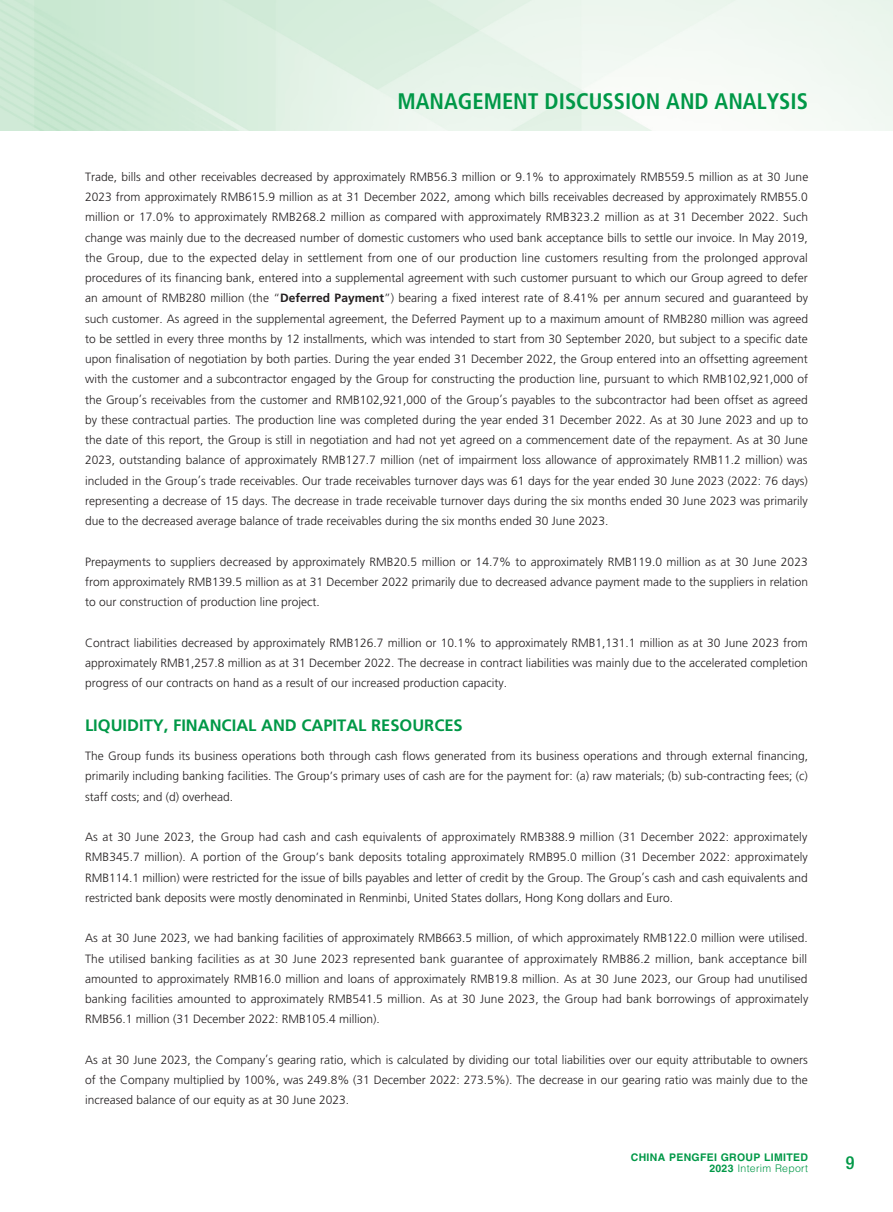
<style>
.page{position:relative;width:893px;height:1212px;background:#fff}
.page>*{position:absolute;margin:0;border:0;box-sizing:border-box;transform-origin:0 0}
.t1{font:700 condensed 22.5px "Frutiger LT Std";color:#009847}
.t2{font:500 condensed 18px "Helvetica Neue LT Std";color:#009847}
.t3{font:700 16.5px "Frutiger LT Std";color:#009847}
.t4{font:300 12px/20.2px "Frutiger LT Std";color:#231f20;text-align:justify}
.t5{font:700 10.5px/10.5px "Helvetica LT Std";letter-spacing:.03em;color:#009847;text-align:right}
.s1{font-weight:700}
.s2{font-weight:300}
</style>
<div class="page">
<h1 class="t1" style="left:397px;top:87px;width:412px">MANAGEMENT DISCUSSION AND ANALYSIS</h1>
<p class="t4" style="left:85px;top:167px;width:725px">Trade, bills and other receivables decreased by approximately RMB56.3 million or 9.1% to approximately RMB559.5 million as at 30 June 2023 from approximately RMB615.9 million as at 31 December 2022, among which bills receivables decreased by approximately RMB55.0 million or 17.0% to approximately RMB268.2 million as compared with approximately RMB323.2 million as at 31 December 2022. Such change was mainly due to the decreased number of domestic customers who used bank acceptance bills to settle our invoice. In May 2019, the Group, due to the expected delay in settlement from one of our production line customers resulting from the prolonged approval procedures of its financing bank, entered into a supplemental agreement with such customer pursuant to which our Group agreed to defer an amount of RMB280 million (the “<span class="s1">Deferred Payment</span>”) bearing a fixed interest rate of 8.41% per annum secured and guaranteed by such customer. As agreed in the supplemental agreement, the Deferred Payment up to a maximum amount of RMB280 million was agreed to be settled in every three months by 12 installments, which was intended to start from 30 September 2020, but subject to a specific date upon finalisation of negotiation by both parties. During the year ended 31 December 2022, the Group entered into an offsetting agreement with the customer and a subcontractor engaged by the Group for constructing the production line, pursuant to which RMB102,921,000 of the Group’s receivables from the customer and RMB102,921,000 of the Group’s payables to the subcontractor had been offset as agreed by these contractual parties. The production line was completed during the year ended 31 December 2022. As at 30 June 2023 and up to the date of this report, the Group is still in negotiation and had not yet agreed on a commencement date of the repayment. As at 30 June 2023, outstanding balance of approximately RMB127.7 million (net of impairment loss allowance of approximately RMB11.2 million) was included in the Group’s trade receivables. Our trade receivables turnover days was 61 days for the year ended 30 June 2023 (2022: 76 days) representing a decrease of 15 days. The decrease in trade receivable turnover days during the six months ended 30 June 2023 was primarily due to the decreased average balance of trade receivables during the six months ended 30 June 2023.</p>
<p class="t4" style="left:85px;top:551px;width:725px">Prepayments to suppliers decreased by approximately RMB20.5 million or 14.7% to approximately RMB119.0 million as at 30 June 2023 from approximately RMB139.5 million as at 31 December 2022 primarily due to decreased advance payment made to the suppliers in relation to our construction of production line project.</p>
<p class="t4" style="left:85px;top:632px;width:724px">Contract liabilities decreased by approximately RMB126.7 million or 10.1% to approximately RMB1,131.1 million as at 30 June 2023 from approximately RMB1,257.8 million as at 31 December 2022. The decrease in contract liabilities was mainly due to the accelerated completion progress of our contracts on hand as a result of our increased production capacity.</p>
<h3 class="t3" style="left:85px;top:716px;width:379px">LIQUIDITY, FINANCIAL AND CAPITAL RESOURCES</h3>
<p class="t4" style="left:85px;top:746px;width:725px">The Group funds its business operations both through cash flows generated from its business operations and through external financing, primarily including banking facilities. The Group’s primary uses of cash are for the payment for: (a) raw materials; (b) sub-contracting fees; (c) staff costs; and (d) overhead.</p>
<p class="t4" style="left:85px;top:827px;width:724px">As at 30 June 2023, the Group had cash and cash equivalents of approximately RMB388.9 million (31 December 2022: approximately RMB345.7 million). A portion of the Group’s bank deposits totaling approximately RMB95.0 million (31 December 2022: approximately RMB114.1 million) were restricted for the issue of bills payables and letter of credit by the Group. The Group’s cash and cash equivalents and restricted bank deposits were mostly denominated in Renminbi, United States dollars, Hong Kong dollars and Euro.</p>
<p class="t4" style="left:85px;top:928px;width:725px">As at 30 June 2023, we had banking facilities of approximately RMB663.5 million, of which approximately RMB122.0 million were utilised.<br>The utilised banking facilities as at 30 June 2023 represented bank guarantee of approximately RMB86.2 million, bank acceptance bill amounted to approximately RMB16.0 million and loans of approximately RMB19.8 million. As at 30 June 2023, our Group had unutilised banking facilities amounted to approximately RMB541.5 million. As at 30 June 2023, the Group had bank borrowings of approximately RMB56.1 million (31 December 2022: RMB105.4 million).</p>
<p class="t4" style="left:85px;top:1050px;width:724px">As at 30 June 2023, the Company’s gearing ratio, which is calculated by dividing our total liabilities over our equity attributable to owners of the Company multiplied by 100%, was 249.8% (31 December 2022: 273.5%). The decrease in our gearing ratio was mainly due to the increased balance of our equity as at 30 June 2023.</p>
<p class="t5" style="left:631px;top:1152px;width:179px">CHINA PENGFEI GROUP LIMITED<br>2023 <span class="s2">Interim Report</span></p>
<h2 class="t2" style="left:846px;top:1152px;width:10px">9</h2>
</div>
